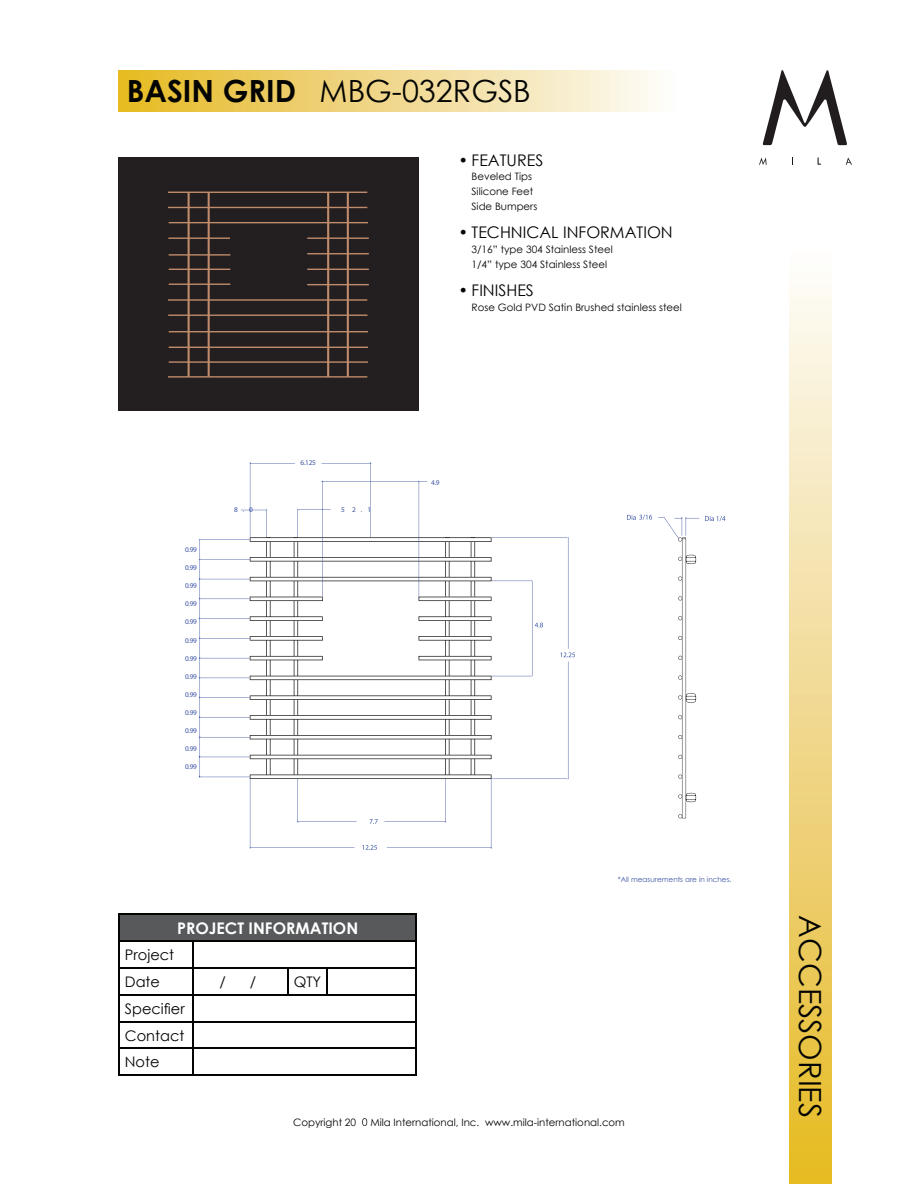
<style>
.page{position:relative;width:918px;height:1188px;background:#fff}
.page>*{position:absolute;margin:0;border:0;box-sizing:border-box;transform-origin:0 0}
.t1{font:30.6px "Century Gothic";color:#040503}
.t2{font:700 30.6px "Century Gothic";color:#040503}
.t3{font:16.05px "Century Gothic";color:#040503}
.t4{font:700 16.05px "Century Gothic";color:#fff}
.t5{font:14.55px/26.8px "Century Gothic";color:#040503}
.t6{font:10.2px/14.5px "Century Gothic";color:#040503}
.t7{font:7.35px "Myriad Pro";letter-spacing:-.04em;color:#3b54a3}
.t8{font:7.35px "Century Gothic";color:#3c55a3}
</style>
<div class="page">
<svg style="left:362px;top:1118px;width:5px;height:8px"></svg>
<div style="left:790px;top:251px;width:41px;height:933px;background:linear-gradient(to bottom,#fdfbfb,#e5b924)"></div>
<div style="left:118px;top:70px;width:558px;height:42px;background:linear-gradient(to right,#e5b924,#fdfbfa)"></div>
<div style="left:119px;top:914px;width:297px;height:27px;background:#58595b"></div>
<hr style="left:118px;top:914px;width:75px;height:1px;background:#040503">
<hr style="left:118px;top:915px;width:2px;height:25px;background:#040503">
<hr style="left:193px;top:914px;width:95px;height:1px;background:#040503">
<hr style="left:288px;top:914px;width:39px;height:1px;background:#040503">
<hr style="left:327px;top:914px;width:90px;height:1px;background:#040503">
<hr style="left:118px;top:940px;width:75px;height:2px;background:#040503">
<hr style="left:118px;top:942px;width:2px;height:25px;background:#040503">
<hr style="left:193px;top:940px;width:95px;height:2px;background:#040503">
<hr style="left:288px;top:940px;width:39px;height:2px;background:#040503">
<hr style="left:327px;top:940px;width:90px;height:2px;background:#040503">
<hr style="left:118px;top:967px;width:75px;height:2px;background:#040503">
<hr style="left:118px;top:969px;width:2px;height:25px;background:#040503">
<hr style="left:193px;top:967px;width:95px;height:2px;background:#040503">
<hr style="left:288px;top:967px;width:39px;height:2px;background:#040503">
<svg style="left:287px;top:969px;width:1px;height:25px"></svg>
<hr style="left:327px;top:967px;width:90px;height:2px;background:#040503">
<svg style="left:327px;top:969px;width:1px;height:25px"></svg>
<hr style="left:118px;top:994px;width:75px;height:2px;background:#040503">
<hr style="left:118px;top:996px;width:2px;height:25px;background:#040503">
<hr style="left:193px;top:994px;width:95px;height:2px;background:#040503">
<hr style="left:288px;top:994px;width:39px;height:2px;background:#040503">
<hr style="left:327px;top:994px;width:90px;height:2px;background:#040503">
<hr style="left:118px;top:1021px;width:75px;height:1px;background:#040503">
<hr style="left:118px;top:1022px;width:2px;height:26px;background:#040503">
<hr style="left:193px;top:1021px;width:95px;height:1px;background:#040503">
<hr style="left:288px;top:1021px;width:39px;height:1px;background:#040503">
<hr style="left:327px;top:1021px;width:90px;height:1px;background:#040503">
<hr style="left:118px;top:1048px;width:75px;height:1px;background:#040503">
<hr style="left:118px;top:1049px;width:2px;height:26px;background:#040503">
<hr style="left:193px;top:1048px;width:95px;height:1px;background:#040503">
<svg style="left:193px;top:942px;width:1px;height:133px"></svg>
<hr style="left:288px;top:1048px;width:39px;height:1px;background:#040503">
<hr style="left:327px;top:1048px;width:90px;height:1px;background:#040503">
<svg style="left:416px;top:915px;width:1px;height:160px"></svg>
<hr style="left:118px;top:1075px;width:75px;height:1px;background:#040503">
<hr style="left:193px;top:1075px;width:95px;height:1px;background:#040503">
<hr style="left:288px;top:1075px;width:39px;height:1px;background:#040503">
<hr style="left:327px;top:1075px;width:90px;height:1px;background:#040503">
<svg style="left:759px;top:157px;width:8px;height:8px"></svg>
<svg style="left:846px;top:157px;width:6px;height:8px"></svg>
<svg style="left:763px;top:70px;width:84px;height:75px"></svg>
<svg style="left:199px;top:462px;width:376px;height:388px"></svg>
<svg style="left:705px;top:516px;width:20px;height:5px"></svg>
<svg style="left:658px;top:517px;width:41px;height:301px"></svg>
<svg style="left:627px;top:515px;width:25px;height:5px"></svg>
<div style="left:118px;top:157px;width:300px;height:254px;background:#231f20"></div>
<hr style="left:168px;top:192px;width:199px;height:1px;background:#c18c6c">
<hr style="left:168px;top:207px;width:199px;height:1px;background:#c18c6c">
<hr style="left:169px;top:222px;width:199px;height:1px;background:#c18c6c">
<hr style="left:168px;top:299px;width:199px;height:2px;background:#c18c6c">
<hr style="left:168px;top:315px;width:200px;height:1px;background:#c18c6c">
<hr style="left:169px;top:331px;width:199px;height:1px;background:#c18c6c">
<hr style="left:169px;top:347px;width:199px;height:1px;background:#c18c6c">
<hr style="left:169px;top:361px;width:199px;height:2px;background:#c18c6c">
<hr style="left:168px;top:376px;width:199px;height:2px;background:#c18c6c">
<hr style="left:169px;top:254px;width:61px;height:2px;background:#c18c6c">
<hr style="left:169px;top:269px;width:61px;height:1px;background:#c18c6c">
<hr style="left:169px;top:284px;width:61px;height:1px;background:#c18c6c">
<hr style="left:307px;top:253px;width:62px;height:1px;background:#c18c6c">
<hr style="left:307px;top:238px;width:62px;height:1px;background:#c18c6c">
<hr style="left:168px;top:238px;width:62px;height:1px;background:#c18c6c">
<hr style="left:307px;top:269px;width:62px;height:1px;background:#c18c6c">
<hr style="left:307px;top:284px;width:62px;height:1px;background:#c18c6c">
<hr style="left:188px;top:192px;width:2px;height:185px;background:#c18c6c">
<hr style="left:208px;top:192px;width:2px;height:185px;background:#c18c6c">
<hr style="left:327px;top:192px;width:2px;height:185px;background:#c18c6c">
<hr style="left:347px;top:192px;width:2px;height:185px;background:#c18c6c">
<h1 class="t2" style="left:127px;top:68px;width:171px">BASIN GRID</h1>
<h1 class="t1" style="left:320px;top:70px;width:213px">MBG-032RGSB</h1>
<h2 class="t3" style="left:458px;top:149px;width:86px">• FEATURES</h2>
<p class="t6" style="left:472px;top:169px;width:67px">Beveled Tips<br>Silicone Feet<br>Side Bumpers</p>
<h2 class="t3" style="left:458px;top:221px;width:216px">• TECHNICAL INFORMATION</h2>
<p class="t6" style="left:472px;top:242px;width:143px">3/16” type 304 Stainless Steel<br>1/4” type 304 Stainless Steel</p>
<h2 class="t3" style="left:458px;top:279px;width:77px">• FINISHES</h2>
<p class="t6" style="left:472px;top:300px;width:212px">Rose Gold PVD Satin Brushed stainless steel</p>
<p class="t7" style="left:301px;top:458px;width:17px">6.125</p>
<p class="t7" style="left:185px;top:545px;width:13px">0.99</p>
<p class="t7" style="left:185px;top:563px;width:13px">0.99</p>
<p class="t7" style="left:185px;top:581px;width:13px">0.99</p>
<p class="t7" style="left:185px;top:599px;width:13px">0.99</p>
<p class="t7" style="left:185px;top:618px;width:13px">0.99</p>
<p class="t7" style="left:185px;top:636px;width:13px">0.99</p>
<p class="t7" style="left:185px;top:654px;width:13px">0.99</p>
<p class="t7" style="left:185px;top:672px;width:13px">0.99</p>
<p class="t7" style="left:185px;top:690px;width:13px">0.99</p>
<p class="t7" style="left:185px;top:708px;width:13px">0.99</p>
<p class="t7" style="left:185px;top:726px;width:13px">0.99</p>
<p class="t7" style="left:185px;top:744px;width:13px">0.99</p>
<p class="t7" style="left:185px;top:762px;width:13px">0.99</p>
<p class="t7" style="left:234px;top:505px;width:20px">8.0</p>
<p class="t7" style="left:341px;top:505px;width:31px">5 2.1</p>
<h2 class="t4" style="left:177px;top:916px;width:182px">PROJECT INFORMATION</h2>
<h3 class="t5" style="left:125px;top:941px;width:51px">Project<br>Date</h3>
<h3 class="t5" style="left:125px;top:995px;width:61px;text-align:justify">Specifier Contact Note</h3>
<h3 class="t5" style="left:219px;top:968px;width:8px">/</h3>
<h3 class="t5" style="left:250px;top:968px;width:8px">/</h3>
<h3 class="t5" style="left:294px;top:968px;width:29px">QTY</h3>
<p class="t7" style="left:431px;top:478px;width:10px">4.9</p>
<p class="t8" style="left:618px;top:874px;width:115px">*All measurements are in inches.</p>
<p class="t6" style="left:293px;top:1115px;width:65px">Copyright 20</p>
<p class="t6" style="left:370px;top:1115px;width:256px">Mila International, Inc. www.mila-international.com</p>
<h1 class="t1" style="left:832px;top:915px;width:204px;rotate:90deg">ACCESSORIES</h1>
</div>
